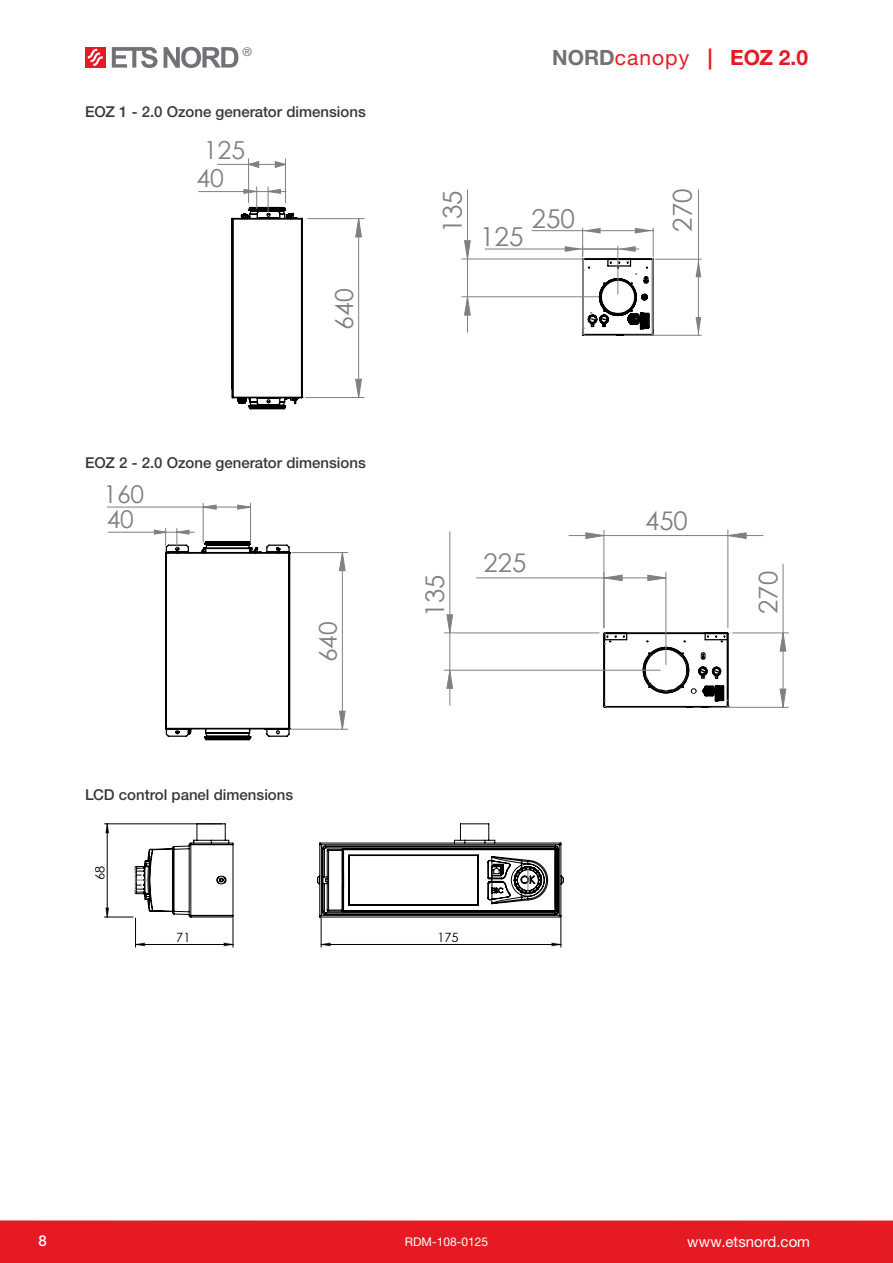
<style>
.page{position:relative;width:893px;height:1263px;background:#fff}
.page>*{position:absolute;margin:0;border:0;box-sizing:border-box;transform-origin:0 0}
.t1{font:26.1px "Century Gothic";color:#808080}
.t2{font:25.65px "Century Gothic";color:#808080}
.t3{font:24.9px "Century Gothic";color:#808080}
.t4{font:24.6px/25.2px "Century Gothic";color:#808080}
.t5{font:700 21px "Helvetica Neue LTW1 G";color:#e51a23}
.Näidis{font:500 15px "Helvetica Neue LTW1 G";color:#383839}
.t6{font:15px "Helvetica Neue LTW1 G";color:#fff}
.t7{font:500 15px "Helvetica Neue LTW1 G";color:#fff}
.t8{font:12.75px "Century Gothic";color:#000}
.t9{font:12px "Helvetica Neue LTW1 G";color:#fff}
.t10{font:12px "Helvetica Neue LTW1 G";color:#737272}
.s1{color:#727272}
.s2{font-weight:400}
</style>
<div class="page">
<div style="left:0;top:1220px;width:893px;height:43px;background:#e51a23"></div>
<div style="left:85px;top:47px;width:21px;height:21px;background:#e51a23"></div>
<svg style="left:112px;top:47px;width:45px;height:21px"></svg>
<svg style="left:164px;top:47px;width:74px;height:21px"></svg>
<svg style="left:88px;top:49px;width:15px;height:17px"></svg>
<hr style="left:698px;top:190px;width:1px;height:69px;background:#808080">
<hr style="left:308px;top:218px;width:56px;height:1px;background:#808080">
<hr style="left:305px;top:397px;width:59px;height:1px;background:#808080">
<svg style="left:355px;top:218px;width:7px;height:179px"></svg>
<svg style="left:695px;top:317px;width:6px;height:18px"></svg>
<svg style="left:695px;top:260px;width:6px;height:17px"></svg>
<hr style="left:467px;top:297px;width:1px;height:35px;background:#808080">
<hr style="left:467px;top:259px;width:1px;height:38px;background:#808080">
<hr style="left:467px;top:190px;width:1px;height:69px;background:#808080">
<hr style="left:462px;top:259px;width:157px;height:1px;background:#808080">
<svg style="left:463px;top:297px;width:8px;height:19px"></svg>
<svg style="left:463px;top:240px;width:8px;height:20px"></svg>
<hr style="left:462px;top:296px;width:155px;height:1px;background:#808080">
<hr style="left:285px;top:159px;width:1px;height:44px;background:#808080">
<hr style="left:248px;top:159px;width:1px;height:44px;background:#808080">
<hr style="left:218px;top:164px;width:31px;height:1px;background:#808080">
<hr style="left:698px;top:259px;width:1px;height:76px;background:#808080">
<hr style="left:625px;top:335px;width:76px;height:1px;background:#808080">
<hr style="left:655px;top:259px;width:46px;height:1px;background:#808080">
<hr style="left:485px;top:249px;width:154px;height:1px;background:#808080">
<hr style="left:532px;top:230px;width:51px;height:1px;background:#808080">
<svg style="left:247px;top:161px;width:38px;height:7px"></svg>
<svg style="left:565px;top:228px;width:90px;height:108px"></svg>
<hr style="left:199px;top:191px;width:58px;height:1px;background:#808080">
<svg style="left:230px;top:187px;width:74px;height:223px"></svg>
<hr style="left:627px;top:633px;width:78px;height:1px;background:#000">
<hr style="left:604px;top:632px;width:123px;height:1px;background:#000">
<hr style="left:604px;top:706px;width:123px;height:1px;background:#000">
<hr style="left:603px;top:633px;width:2px;height:73px;background:#000">
<hr style="left:449px;top:670px;width:1px;height:35px;background:#808080">
<hr style="left:449px;top:633px;width:1px;height:37px;background:#808080">
<hr style="left:449px;top:532px;width:1px;height:101px;background:#808080">
<hr style="left:444px;top:632px;width:155px;height:1px;background:#808080">
<hr style="left:783px;top:633px;width:1px;height:74px;background:#808080">
<hr style="left:783px;top:564px;width:1px;height:69px;background:#808080">
<hr style="left:712px;top:707px;width:76px;height:1px;background:#808080">
<hr style="left:733px;top:632px;width:55px;height:1px;background:#808080">
<hr style="left:292px;top:552px;width:56px;height:1px;background:#808080">
<hr style="left:290px;top:729px;width:58px;height:1px;background:#808080">
<hr style="left:476px;top:577px;width:128px;height:1px;background:#808080">
<hr style="left:728px;top:535px;width:35px;height:1px;background:#808080">
<hr style="left:569px;top:535px;width:35px;height:1px;background:#808080">
<hr style="left:727px;top:530px;width:1px;height:98px;background:#808080">
<hr style="left:603px;top:530px;width:1px;height:98px;background:#808080">
<svg style="left:603px;top:700px;width:3px;height:8px"></svg>
<svg style="left:603px;top:632px;width:24px;height:12px"></svg>
<svg style="left:446px;top:669px;width:8px;height:20px"></svg>
<svg style="left:446px;top:614px;width:8px;height:20px"></svg>
<svg style="left:779px;top:688px;width:8px;height:20px"></svg>
<svg style="left:779px;top:632px;width:8px;height:20px"></svg>
<svg style="left:338px;top:553px;width:8px;height:177px"></svg>
<svg style="left:585px;top:532px;width:162px;height:50px"></svg>
<hr style="left:444px;top:670px;width:216px;height:1px;background:#808080">
<hr style="left:665px;top:572px;width:1px;height:92px;background:#808080">
<hr style="left:250px;top:503px;width:1px;height:40px;background:#808080">
<hr style="left:203px;top:503px;width:1px;height:40px;background:#808080">
<hr style="left:107px;top:507px;width:96px;height:1px;background:#808080">
<hr style="left:108px;top:532px;width:58px;height:1px;background:#808080">
<svg style="left:153px;top:528px;width:138px;height:213px"></svg>
<svg style="left:202px;top:504px;width:48px;height:6px"></svg>
<svg style="left:642px;top:631px;width:87px;height:77px"></svg>
<svg style="left:104px;top:823px;width:130px;height:124px"></svg>
<svg style="left:317px;top:823px;width:247px;height:124px"></svg>
<p class="t10" style="left:242px;top:44px;width:11px">®</p>
<p class="Näidis" style="left:85px;top:103px;width:282px">EOZ 1 - 2.0 Ozone generator dimensions</p>
<h3 class="t3" style="left:204px;top:132px;width:43px">125</h3>
<h3 class="t3" style="left:196px;top:160px;width:29px">40</h3>
<h3 class="t3" style="left:327px;top:330px;width:43px;rotate:-90deg">640</h3>
<p class="Näidis" style="left:85px;top:453px;width:282px">EOZ 2 - 2.0 Ozone generator dimensions</p>
<h3 class="t4" style="left:103px;top:481px;width:42px">160<br>40</h3>
<h3 class="t4" style="left:315px;top:662px;width:42px;rotate:-90deg">640</h3>
<h3 class="t5" style="left:552px;top:44px;width:257px"><span class="s1">NORD</span><span class="s2">canopy</span> | EOZ 2.0</h3>
<h1 class="t1" style="left:434px;top:233px;width:45px;rotate:-90deg">135</h1>
<h1 class="t1" style="left:480px;top:218px;width:45px">125</h1>
<h1 class="t1" style="left:532px;top:200px;width:45px">250</h1>
<h1 class="t1" style="left:664px;top:232px;width:45px;rotate:-90deg">270</h1>
<h2 class="t2" style="left:417px;top:617px;width:44px;rotate:-90deg">135</h2>
<h2 class="t2" style="left:484px;top:545px;width:44px">225</h2>
<h2 class="t2" style="left:645px;top:503px;width:44px">450</h2>
<h2 class="t2" style="left:750px;top:614px;width:44px;rotate:-90deg">270</h2>
<p class="Näidis" style="left:85px;top:786px;width:210px">LCD control panel dimensions</p>
<p class="t8" style="left:91px;top:880px;width:16px;rotate:-90deg">68</p>
<p class="t8" style="left:176px;top:928px;width:16px">71</p>
<p class="t8" style="left:437px;top:928px;width:23px">175</p>
<p class="t7" style="left:38px;top:1232px;width:10px">8</p>
<p class="t9" style="left:405px;top:1234px;width:85px">RDM-108-0125</p>
<p class="t6" style="left:687px;top:1232px;width:124px">www.etsnord.com</p>
</div>
